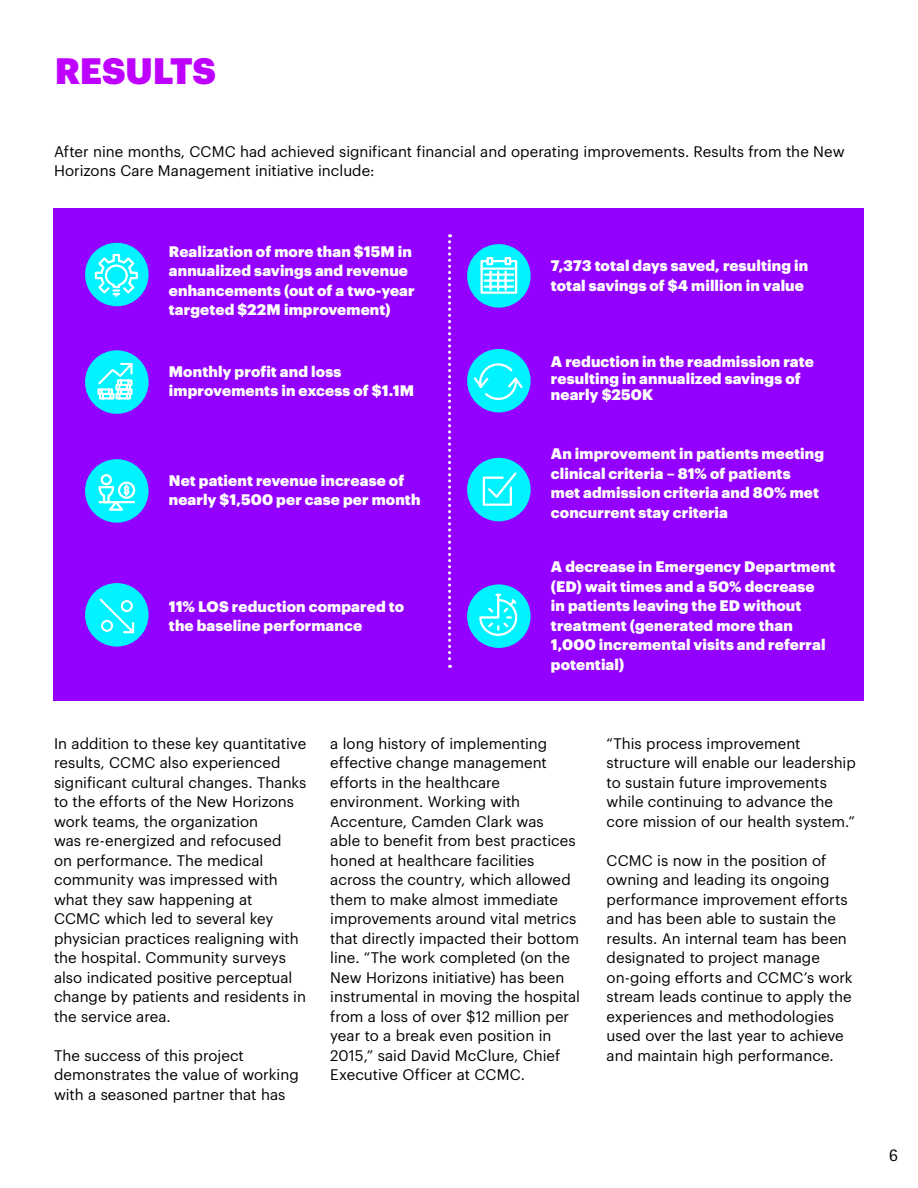
<style>
.page{position:relative;width:918px;height:1188px;background:#fff}
.page>*{position:absolute;margin:0;border:0;box-sizing:border-box;transform-origin:0 0}
.t1{font:900 36px "Graphik";letter-spacing:-.01em;color:#bd00ff}
.t2{font:18px "Rotis Sans Seriffor ACN";color:#000}
.t3{font:15px/19.5px "Graphik";color:#000}
.t4{font:900 15px/19.5px "Graphik";letter-spacing:.01em;color:#fff}
</style>
<div class="page">
<div style="left:53px;top:208px;width:811px;height:492px;background:#9400ff"></div>
<svg style="left:448px;top:234px;width:3px;height:434px"></svg>
<div style="left:467px;top:244px;width:64px;height:64px;background:#00f3ff;border-radius:50%"></div>
<svg style="left:480px;top:257px;width:38px;height:37px"></svg>
<div style="left:85px;top:243px;width:64px;height:63px;background:#00f3ff;border-radius:50%"></div>
<svg style="left:94px;top:253px;width:45px;height:45px"></svg>
<div style="left:467px;top:458px;width:64px;height:63px;background:#00f3ff;border-radius:50%"></div>
<svg style="left:482px;top:472px;width:35px;height:34px"></svg>
<div style="left:467px;top:349px;width:64px;height:63px;background:#00f3ff;border-radius:50%"></div>
<svg style="left:472px;top:361px;width:53px;height:42px"></svg>
<div style="left:467px;top:584px;width:64px;height:64px;background:#00f3ff;border-radius:50%"></div>
<svg style="left:479px;top:593px;width:39px;height:43px"></svg>
<div style="left:85px;top:350px;width:64px;height:64px;background:#00f3ff;border-radius:50%"></div>
<svg style="left:97px;top:362px;width:36px;height:38px"></svg>
<div style="left:85px;top:459px;width:64px;height:64px;background:#00f3ff;border-radius:50%"></div>
<svg style="left:98px;top:474px;width:38px;height:37px"></svg>
<div style="left:85px;top:583px;width:64px;height:64px;background:#00f3ff;border-radius:50%"></div>
<svg style="left:99px;top:598px;width:36px;height:36px"></svg>
<h1 class="t1" style="left:55px;top:43px;width:163px">RESULTS</h1>
<p class="t3" style="left:54px;top:141px;width:792px">After nine months, CCMC had achieved significant financial and operating improvements. Results from the New<br>Horizons Care Management initiative include:</p>
<p class="t4" style="left:169px;top:240px;width:247px">Realization of more than $15M in annualized savings and revenue enhancements (out of a two-year targeted $22M improvement)</p>
<p class="t4" style="left:169px;top:360px;width:247px">Monthly profit and loss improvements in excess of $1.1M</p>
<p class="t4" style="left:169px;top:469px;width:253px">Net patient revenue increase of nearly $1,500 per case per month</p>
<p class="t4" style="left:169px;top:595px;width:237px">11% LOS reduction compared to the baseline performance</p>
<p class="t4" style="left:551px;top:255px;width:259px">7,373 total days saved, resulting in total savings of $4 million in value</p>
<p class="t4" style="left:551px;top:352px;width:264px;line-height:16.5px">A reduction in the readmission rate resulting in annualized savings of nearly $250K</p>
<p class="t4" style="left:551px;top:443px;width:275px">An improvement in patients meeting clinical criteria – 81% of patients<br>met admission criteria and 80% met concurrent stay criteria</p>
<p class="t4" style="left:551px;top:556px;width:286px">A decrease in Emergency Department (ED) wait times and a 50% decrease<br>in patients leaving the ED without treatment (generated more than<br>1,000 incremental visits and referral potential)</p>
<p class="t3" style="left:54px;top:732px;width:254px">In addition to these key quantitative results, CCMC also experienced significant cultural changes. Thanks to the efforts of the New Horizons work teams, the organization<br>was re-energized and refocused<br>on performance. The medical community was impressed with what they saw happening at<br>CCMC which led to several key physician practices realigning with the hospital. Community surveys also indicated positive perceptual change by patients and residents in the service area.</p>
<p class="t3" style="left:54px;top:1044px;width:246px">The success of this project demonstrates the value of working with a seasoned partner that has</p>
<p class="t3" style="left:330px;top:732px;width:251px">a long history of implementing effective change management efforts in the healthcare environment. Working with<br>Accenture, Camden Clark was<br>able to benefit from best practices honed at healthcare facilities across the country, which allowed them to make almost immediate improvements around vital metrics that directly impacted their bottom line. “The work completed (on the<br>New Horizons initiative) has been instrumental in moving the hospital from a loss of over $12 million per year to a break even position in<br>2015,” said David McClure, Chief<br>Executive Officer at CCMC.</p>
<p class="t3" style="left:607px;top:732px;width:251px">“This process improvement structure will enable our leadership to sustain future improvements while continuing to advance the core mission of our health system.”</p>
<p class="t3" style="left:607px;top:849px;width:248px">CCMC is now in the position of owning and leading its ongoing performance improvement efforts and has been able to sustain the results. An internal team has been designated to project manage on-going efforts and CCMC’s work stream leads continue to apply the experiences and methodologies used over the last year to achieve and maintain high performance.</p>
<p class="t2" style="left:889px;top:1144px;width:10px">6</p>
</div>
